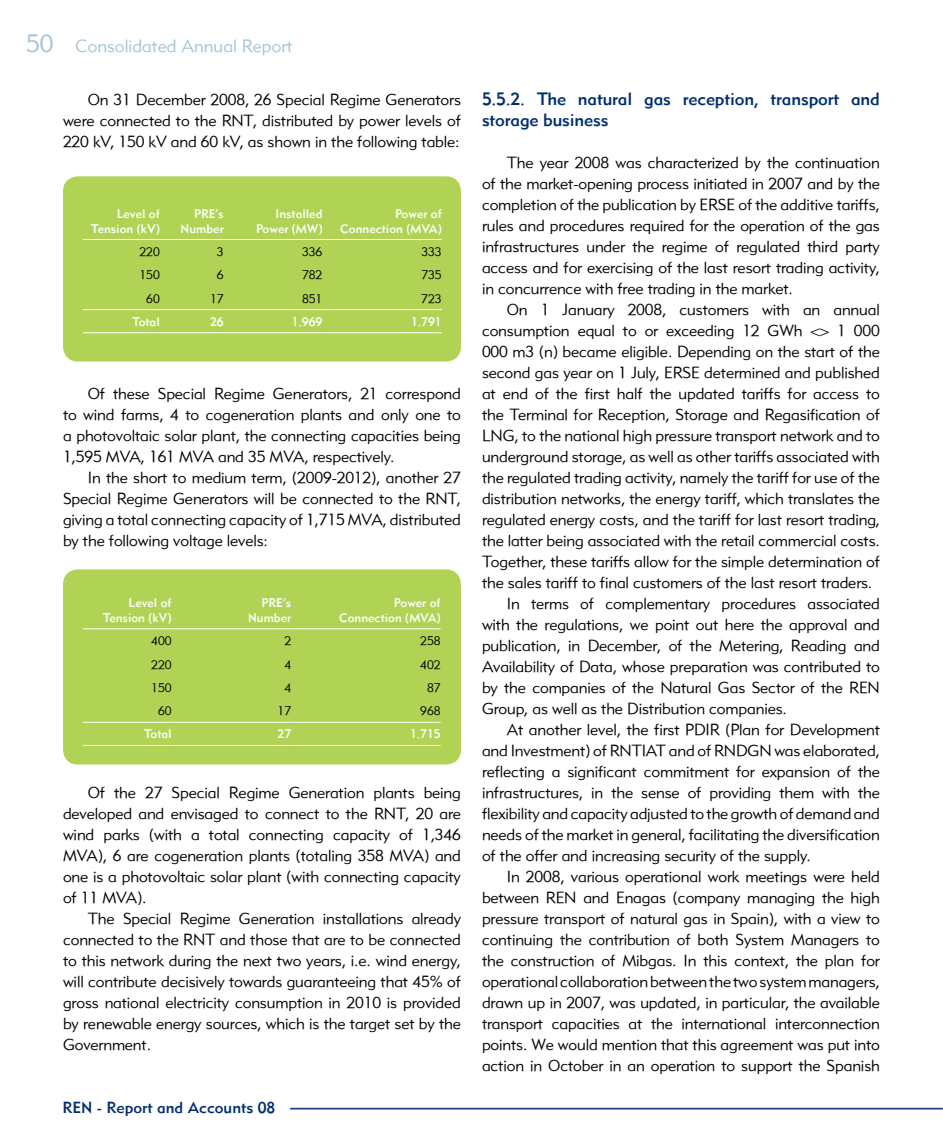
<style>
.page{position:relative;width:943px;height:1141px;background:#fff}
.page>*{position:absolute;margin:0;border:0;box-sizing:border-box;transform-origin:0 0}
.t1{font:24.5px "Metro Lite LT Two";color:#a5c3d2}
.t2{font:17.5px/21px "Metro Medium LT Two";letter-spacing:-.01em;color:#002e6e}
.t3{font:17.5px "Metro Lite LT Two";color:#a5c3d2}
.t4{font:15.75px/21px "Metro Lite LT Two";letter-spacing:-.01em;color:#000;text-align:justify}
.t5{font:15.75px "Metro Medium LT Two";color:#002e6e}
.t6{font:12.25px/14.7px "Metro Medium LT Two";color:#fff;text-align:right}
.t7{font:12.25px "Metro Lite LT Two";color:#000}
</style>
<div class="page">
<hr style="left:291px;top:1108px;width:651px;height:1px;background:#25408f">
<div style="left:63px;top:176px;width:398px;height:186px;background:#b1d355;border-radius:15px"></div>
<div style="left:63px;top:569px;width:398px;height:196px;background:#b1d355;border-radius:15px"></div>
<hr style="left:83px;top:239px;width:77px;height:1px;background:#fff">
<hr style="left:160px;top:239px;width:64px;height:1px;background:#fff">
<hr style="left:224px;top:239px;width:98px;height:1px;background:#fff">
<hr style="left:322px;top:239px;width:120px;height:1px;background:#fff">
<hr style="left:83px;top:309px;width:77px;height:1px;background:#fff">
<hr style="left:160px;top:309px;width:64px;height:1px;background:#fff">
<hr style="left:224px;top:309px;width:98px;height:1px;background:#fff">
<hr style="left:322px;top:309px;width:120px;height:1px;background:#fff">
<hr style="left:83px;top:332px;width:77px;height:1px;background:#fff">
<hr style="left:160px;top:332px;width:64px;height:1px;background:#fff">
<hr style="left:224px;top:332px;width:98px;height:1px;background:#fff">
<hr style="left:322px;top:332px;width:120px;height:1px;background:#fff">
<hr style="left:83px;top:628px;width:89px;height:1px;background:#fff">
<hr style="left:172px;top:628px;width:119px;height:1px;background:#fff">
<hr style="left:291px;top:628px;width:149px;height:1px;background:#fff">
<hr style="left:83px;top:722px;width:89px;height:1px;background:#fff">
<hr style="left:172px;top:722px;width:119px;height:1px;background:#fff">
<hr style="left:291px;top:722px;width:149px;height:1px;background:#fff">
<hr style="left:83px;top:745px;width:89px;height:1px;background:#fff">
<hr style="left:172px;top:745px;width:119px;height:1px;background:#fff">
<hr style="left:291px;top:745px;width:149px;height:1px;background:#fff">
<h1 class="t1" style="left:26px;top:28px;width:29px">50</h1>
<p class="t3" style="left:75px;top:35px;width:219px">Consolidated Annual Report</p>
<p class="t4" style="left:63px;top:89px;width:399px;text-indent:25px">On 31 December 2008, 26 Special Regime Generators were connected to the RNT, distributed by power levels of 220 kV, 150 kV and 60 kV, as shown in the following table:</p>
<p class="t6" style="left:91px;top:206px;width:70px">Level of<br>Tension (kV)</p>
<p class="t6" style="left:181px;top:206px;width:45px">PRE’s<br>Number</p>
<p class="t6" style="left:256px;top:206px;width:68px">Installed<br>Power (MW)</p>
<p class="t6" style="left:340px;top:206px;width:103px">Power of<br>Connection (MVA)</p>
<p class="t7" style="left:139px;top:244px;width:22px">220</p>
<p class="t7" style="left:217px;top:244px;width:8px">3</p>
<p class="t7" style="left:302px;top:244px;width:22px">336</p>
<p class="t7" style="left:421px;top:244px;width:22px">333</p>
<p class="t7" style="left:139px;top:268px;width:22px">150</p>
<p class="t7" style="left:217px;top:268px;width:8px">6</p>
<p class="t7" style="left:302px;top:268px;width:22px">782</p>
<p class="t7" style="left:421px;top:268px;width:22px">735</p>
<p class="t7" style="left:146px;top:291px;width:15px">60</p>
<p class="t7" style="left:210px;top:291px;width:15px">17</p>
<p class="t7" style="left:302px;top:291px;width:22px">851</p>
<p class="t7" style="left:421px;top:291px;width:22px">723</p>
<p class="t6" style="left:132px;top:314px;width:29px">Total</p>
<p class="t6" style="left:210px;top:314px;width:15px">26</p>
<p class="t6" style="left:292px;top:314px;width:32px">1.969</p>
<p class="t6" style="left:411px;top:314px;width:32px">1.791</p>
<p class="t4" style="left:63px;top:383px;width:399px;text-indent:25px">Of these Special Regime Generators, 21 correspond to wind farms, 4 to cogeneration plants and only one to a photovoltaic solar plant, the connecting capacities being 1,595 MVA, 161 MVA and 35 MVA, respectively.</p>
<p class="t4" style="left:63px;top:467px;width:399px;text-indent:25px">In the short to medium term, (2009-2012), another 27<br>Special Regime Generators will be connected to the RNT, giving a total connecting capacity of 1,715 MVA, distributed by the following voltage levels:</p>
<p class="t6" style="left:103px;top:595px;width:70px">Level of<br>Tension (kV)</p>
<p class="t6" style="left:248px;top:595px;width:45px">PRE’s<br>Number</p>
<p class="t6" style="left:339px;top:595px;width:103px">Power of<br>Connection (MVA)</p>
<p class="t7" style="left:151px;top:633px;width:22px">400</p>
<p class="t7" style="left:284px;top:633px;width:8px">2</p>
<p class="t7" style="left:420px;top:633px;width:22px">258</p>
<p class="t7" style="left:151px;top:657px;width:22px">220</p>
<p class="t7" style="left:284px;top:657px;width:8px">4</p>
<p class="t7" style="left:420px;top:657px;width:22px">402</p>
<p class="t7" style="left:151px;top:680px;width:22px">150</p>
<p class="t7" style="left:284px;top:680px;width:8px">4</p>
<p class="t7" style="left:427px;top:680px;width:15px">87</p>
<p class="t7" style="left:158px;top:704px;width:15px">60</p>
<p class="t7" style="left:277px;top:704px;width:15px">17</p>
<p class="t7" style="left:420px;top:704px;width:22px">968</p>
<p class="t6" style="left:144px;top:727px;width:29px">Total</p>
<p class="t6" style="left:277px;top:727px;width:15px">27</p>
<p class="t6" style="left:410px;top:727px;width:32px">1.715</p>
<p class="t4" style="left:63px;top:782px;width:399px;text-indent:25px">Of the 27 Special Regime Generation plants being developed and envisaged to connect to the RNT, 20 are wind parks (with a total connecting capacity of 1,346<br>MVA), 6 are cogeneration plants (totaling 358 MVA) and one is a photovoltaic solar plant (with connecting capacity of 11 MVA).</p>
<p class="t4" style="left:63px;top:908px;width:399px;text-indent:25px">The Special Regime Generation installations already connected to the RNT and those that are to be connected to this network during the next two years, i.e. wind energy, will contribute decisively towards guaranteeing that 45% of gross national electricity consumption in 2010 is provided by renewable energy sources, which is the target set by the Government.</p>
<p class="t5" style="left:62px;top:1098px;width:214px">REN - Report and Accounts 08</p>
<p class="t2" style="left:482px;top:88px;width:399px">5.5.2. The natural gas reception, transport and storage business</p>
<p class="t4" style="left:482px;top:152px;width:399px;text-indent:25px">The year 2008 was characterized by the continuation of the market-opening process initiated in 2007 and by the completion of the publication by ERSE of the additive tariffs, rules and procedures required for the operation of the gas infrastructures under the regime of regulated third party access and for exercising of the last resort trading activity, in concurrence with free trading in the market.</p>
<p class="t4" style="left:507px;top:299px;width:374px">On 1 January 2008, customers with an annual</p>
<p class="t4" style="left:482px;top:320px;width:399px">consumption equal to or exceeding 12 GWh &lt;&gt; 1 000</p>
<p class="t4" style="left:482px;top:341px;width:399px">000 m3 (n) became eligible. Depending on the start of the</p>
<p class="t4" style="left:482px;top:362px;width:399px">second gas year on 1 July, ERSE determined and published</p>
<p class="t4" style="left:482px;top:383px;width:399px">at end of the first half the updated tariffs for access to</p>
<p class="t4" style="left:482px;top:404px;width:399px">the Terminal for Reception, Storage and Regasification of</p>
<p class="t4" style="left:482px;top:425px;width:399px">LNG, to the national high pressure transport network and to</p>
<p class="t4" style="left:482px;top:446px;width:399px">underground storage, as well as other tariffs associated with</p>
<p class="t4" style="left:482px;top:467px;width:399px">the regulated trading activity, namely the tariff for use of the</p>
<p class="t4" style="left:482px;top:488px;width:399px">distribution networks, the energy tariff, which translates the</p>
<p class="t4" style="left:482px;top:509px;width:399px">regulated energy costs, and the tariff for last resort trading,</p>
<p class="t4" style="left:482px;top:530px;width:399px">the latter being associated with the retail commercial costs.</p>
<p class="t4" style="left:482px;top:551px;width:399px">Together, these tariffs allow for the simple determination of</p>
<p class="t4" style="left:482px;top:572px;width:392px">the sales tariff to final customers of the last resort traders.</p>
<p class="t4" style="left:507px;top:593px;width:374px">In terms of complementary procedures associated</p>
<p class="t4" style="left:482px;top:614px;width:399px">with the regulations, we point out here the approval and</p>
<p class="t4" style="left:482px;top:635px;width:399px">publication, in December, of the Metering, Reading and</p>
<p class="t4" style="left:482px;top:656px;width:399px">Availability of Data, whose preparation was contributed to</p>
<p class="t4" style="left:482px;top:677px;width:399px">by the companies of the Natural Gas Sector of the REN</p>
<p class="t4" style="left:482px;top:698px;width:306px">Group, as well as the Distribution companies.</p>
<p class="t4" style="left:507px;top:719px;width:374px">At another level, the first PDIR (Plan for Development</p>
<p class="t4" style="left:482px;top:740px;width:399px">and Investment) of RNTIAT and of RNDGN was elaborated,</p>
<p class="t4" style="left:482px;top:761px;width:399px">reflecting a significant commitment for expansion of the</p>
<p class="t4" style="left:482px;top:782px;width:399px">infrastructures, in the sense of providing them with the</p>
<p class="t4" style="left:482px;top:803px;width:399px">flexibility and capacity adjusted to the growth of demand and</p>
<p class="t4" style="left:482px;top:824px;width:399px">needs of the market in general, facilitating the diversification</p>
<p class="t4" style="left:482px;top:845px;width:330px">of the offer and increasing security of the supply.</p>
<p class="t4" style="left:507px;top:866px;width:374px">In 2008, various operational work meetings were held</p>
<p class="t4" style="left:482px;top:887px;width:399px">between REN and Enagas (company managing the high</p>
<p class="t4" style="left:482px;top:908px;width:399px">pressure transport of natural gas in Spain), with a view to</p>
<p class="t4" style="left:482px;top:929px;width:399px">continuing the contribution of both System Managers to</p>
<p class="t4" style="left:482px;top:950px;width:399px">the construction of Mibgas. In this context, the plan for</p>
<p class="t4" style="left:482px;top:971px;width:399px">operational collaboration between the two system managers,</p>
<p class="t4" style="left:482px;top:992px;width:399px">drawn up in 2007, was updated, in particular, the available</p>
<p class="t4" style="left:482px;top:1013px;width:399px">transport capacities at the international interconnection</p>
<p class="t4" style="left:482px;top:1034px;width:399px">points. We would mention that this agreement was put into</p>
<p class="t4" style="left:482px;top:1055px;width:399px">action in October in an operation to support the Spanish</p>
</div>
